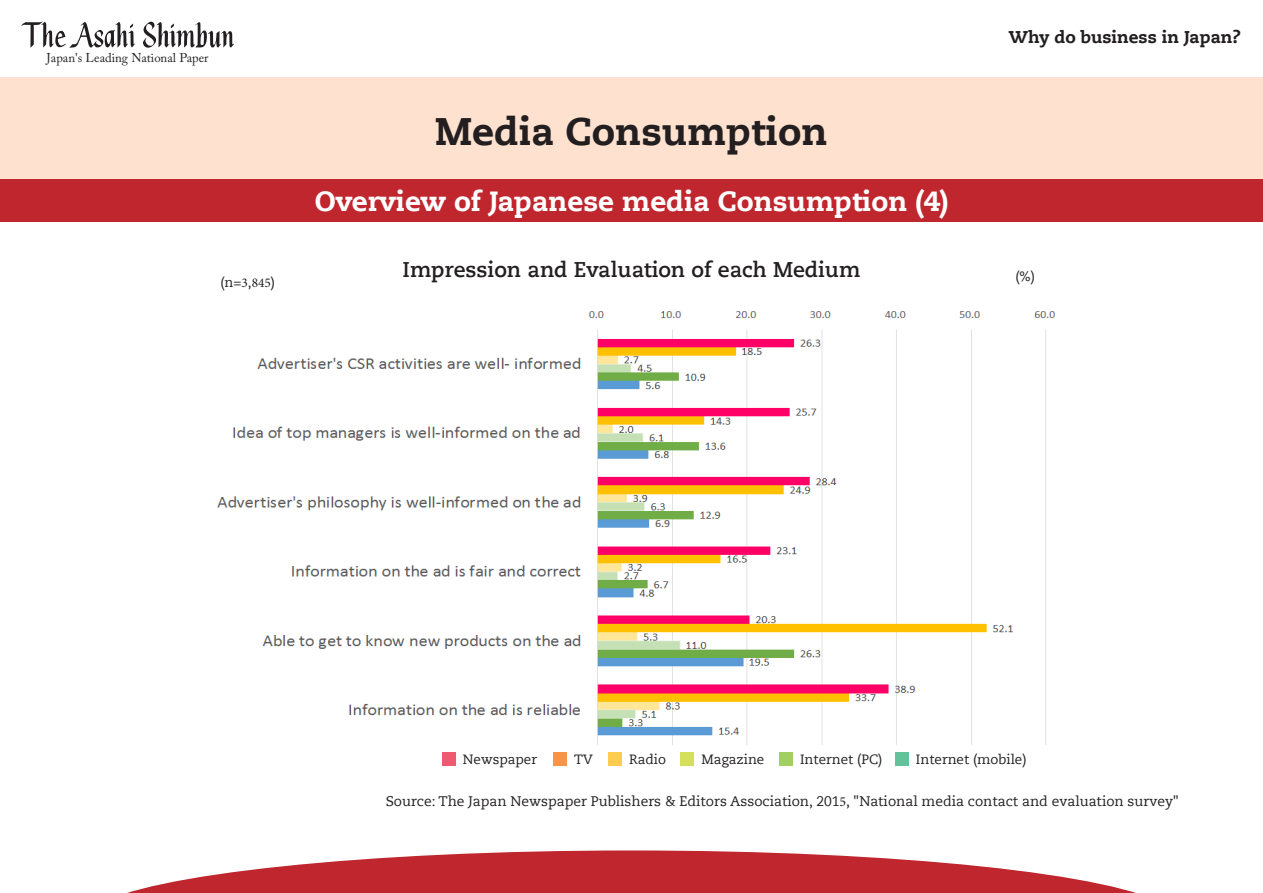
<style>
.page{position:relative;width:1263px;height:893px;background:#fff}
.page>*{position:absolute;margin:0;border:0;box-sizing:border-box;transform-origin:0 0}
.t1{font:800 38.25px "Caecilia LT Std";color:#231f20}
.t2{font:800 27.6px "Caecilia LT Std";color:#fff}
.t3{font:700 21.3px "Caecilia LT Std";color:#231f20}
.t4{font:800 16.95px "Caecilia LT Std";color:#231f20}
.t5{font:13.8px "Caecilia LT Std";color:#231f20}
.t6{font:13.35px "Caecilia LT Std";color:#231f20}
.t7{font:12.75px "Adobe Caslon Pro";color:#231f20}
.s1{font-family:"Minion Pro"}
</style>
<div class="page">
<div style="left:0;top:78px;width:1263px;height:144px;background:#fee2cf"></div>
<svg style="left:127px;top:850px;width:1009px;height:43px;fill:#c0262d"></svg>
<svg style="left:143px;top:21px;width:91px;height:27px"></svg>
<svg style="left:21px;top:21px;width:114px;height:27px"></svg>
<div style="left:0;top:180px;width:1263px;height:42px;background:#c0262d"></div>
<div style="left:442px;top:753px;width:14px;height:13px;background:#f05972"></div>
<div style="left:553px;top:753px;width:14px;height:13px;background:#f79447"></div>
<div style="left:608px;top:753px;width:14px;height:13px;background:#fecc4e"></div>
<div style="left:681px;top:753px;width:13px;height:13px;background:#d4e05a"></div>
<div style="left:779px;top:753px;width:14px;height:13px;background:#a2cf62"></div>
<div style="left:895px;top:753px;width:13px;height:13px;background:#61c29c"></div>
<img style="left:217px;top:311px;width:839px;height:434px">
<p class="t7" style="left:47px;top:50px;width:163px">Japan's Leading National Paper</p>
<p class="t4" style="left:1009px;top:27px;width:233px">Why do business in Japan?</p>
<h1 class="t1" style="left:435px;top:108px;width:394px">Media Consumption</h1>
<h2 class="t2" style="left:315px;top:184px;width:635px">Overview of Japanese media Consumption (4)</h2>
<h3 class="t3" style="left:403px;top:257px;width:459px">Impression and Evaluation of each Medium</h3>
<p class="t6" style="left:220px;top:274px;width:56px">(n=<span class="s1">3</span>,<span class="s1">845</span>)</p>
<p class="t6" style="left:1015px;top:269px;width:21px">(%)</p>
<p class="t6" style="left:463px;top:751px;width:76px">Newspaper</p>
<p class="t6" style="left:574px;top:751px;width:20px">TV</p>
<p class="t6" style="left:629px;top:751px;width:38px">Radio</p>
<p class="t6" style="left:701px;top:751px;width:65px">Magazine</p>
<p class="t6" style="left:800px;top:751px;width:84px">Internet (PC)</p>
<p class="t6" style="left:916px;top:751px;width:112px">Internet (mobile)</p>
<p class="t5" style="left:386px;top:793px;width:795px">Source: The Japan Newspaper Publishers &amp; Editors Association, 201<span class="s1">5</span>, "National media contact and evaluation survey"</p>
</div>
